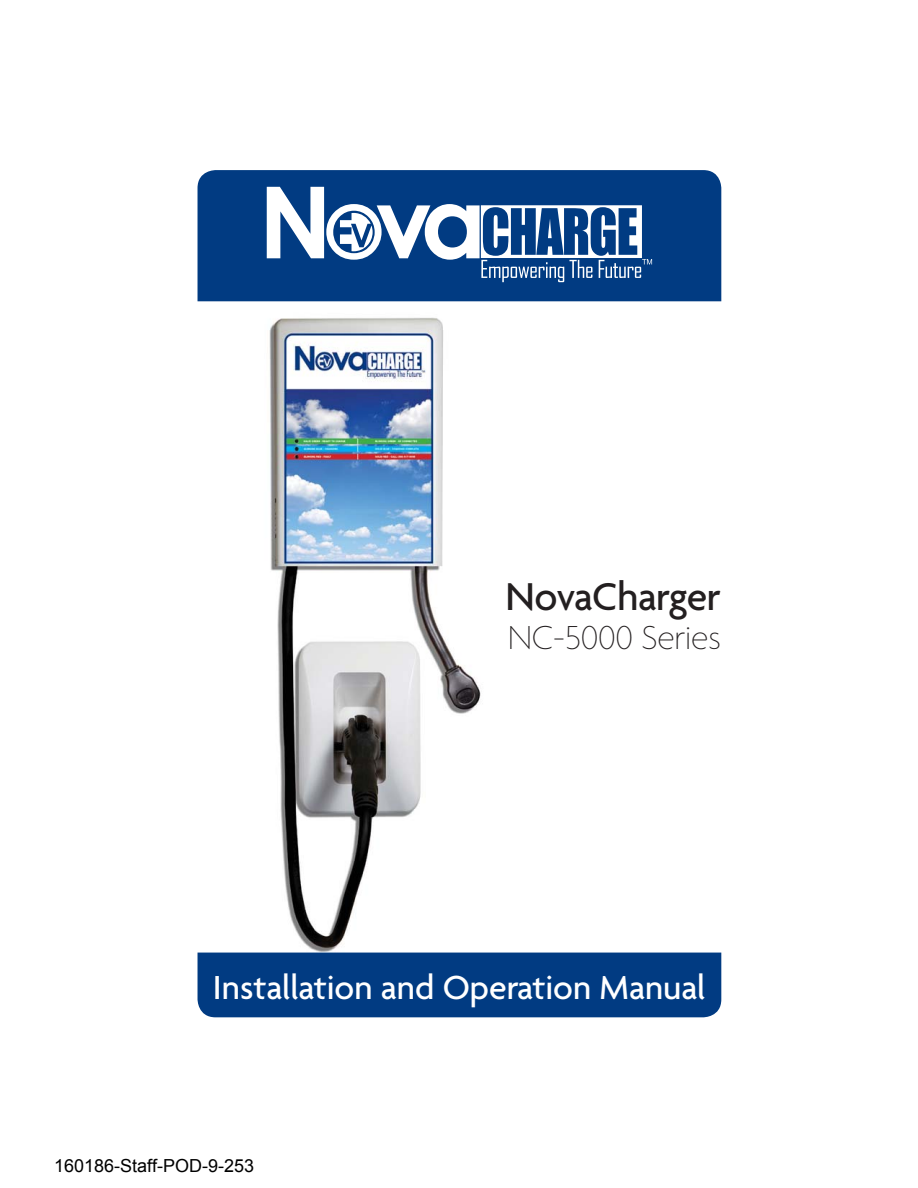
<style>
.page{position:relative;width:918px;height:1188px;background:#fff}
.page>*{position:absolute;margin:0;border:0;box-sizing:border-box;transform-origin:0 0}
.t1{font:500 42px "Agenda";letter-spacing:-.01em;color:#231f20}
.t2{font:500 36px "Agenda";color:#fff}
.t3{font:100 36px "Agenda";letter-spacing:-.01em;color:#231f20}
.t4{font:18px "Arial";color:#000}
</style>
<div class="page">
<img style="left:197px;top:317px;width:400px;height:647px">
<div style="left:198px;top:953px;width:523px;height:64px;background:#013b82"></div>
<div style="left:198px;top:170px;width:523px;height:131px;background:#013b82"></div>
<svg style="left:267px;top:187px;width:385px;height:95px"></svg>
<p class="t1" style="left:505px;top:580px;width:217px">NovaCharger</p>
<p class="t3" style="left:508px;top:617px;width:215px">NC-5000 Series</p>
<p class="t2" style="left:213px;top:973px;width:494px">Installation and Operation Manual</p>
<p class="t4" style="left:54px;top:1154px;width:202px">160186-Staff-POD-9-253</p>
</div>
